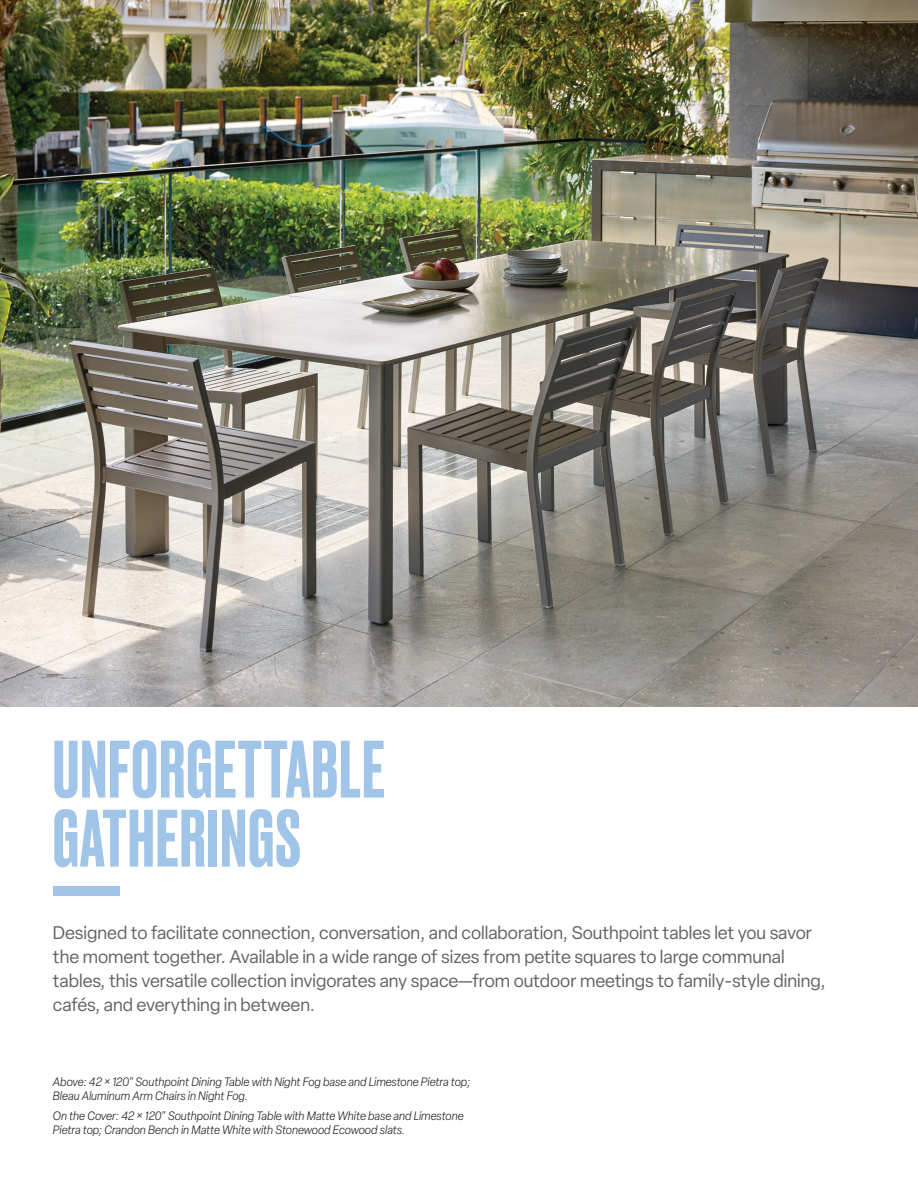
<style>
.page{position:relative;width:918px;height:1188px;background:#fff}
.page>*{position:absolute;margin:0;border:0;box-sizing:border-box;transform-origin:0 0}
.t1{font:500 76.5px/69px "Druk";letter-spacing:.02em;color:#a0c5e8}
.t2{font:18px/24px "Elza";color:#636366}
.t3{font:italic 300 12px/14.2px "Elza";color:#231f20}
</style>
<div class="page">
<img style="left:0;top:0;width:918px;height:706px">
<div style="left:53px;top:887px;width:67px;height:9px;background:#a0c5e8"></div>
<h1 class="t1" style="left:53px;top:731px;width:333px">UNFORGETTABLE<br>GATHERINGS</h1>
<p class="t2" style="left:53px;top:920px;width:774px">Designed to facilitate connection, conversation, and collaboration, Southpoint tables let you savor the moment together. Available in a wide range of sizes from petite squares to large communal tables, this versatile collection invigorates any space—from outdoor meetings to family-style dining, cafés, and everything in between.</p>
<p class="t3" style="left:53px;top:1074px;width:419px">Above: 42 × 120" Southpoint Dining Table with Night Fog base and Limestone Pietra top;<br>Bleau Aluminum Arm Chairs in Night Fog.</p>
<p class="t3" style="left:53px;top:1108px;width:412px">On the Cover: 42 × 120" Southpoint Dining Table with Matte White base and Limestone<br>Pietra top; Crandon Bench in Matte White with Stonewood Ecowood slats.</p>
</div>
